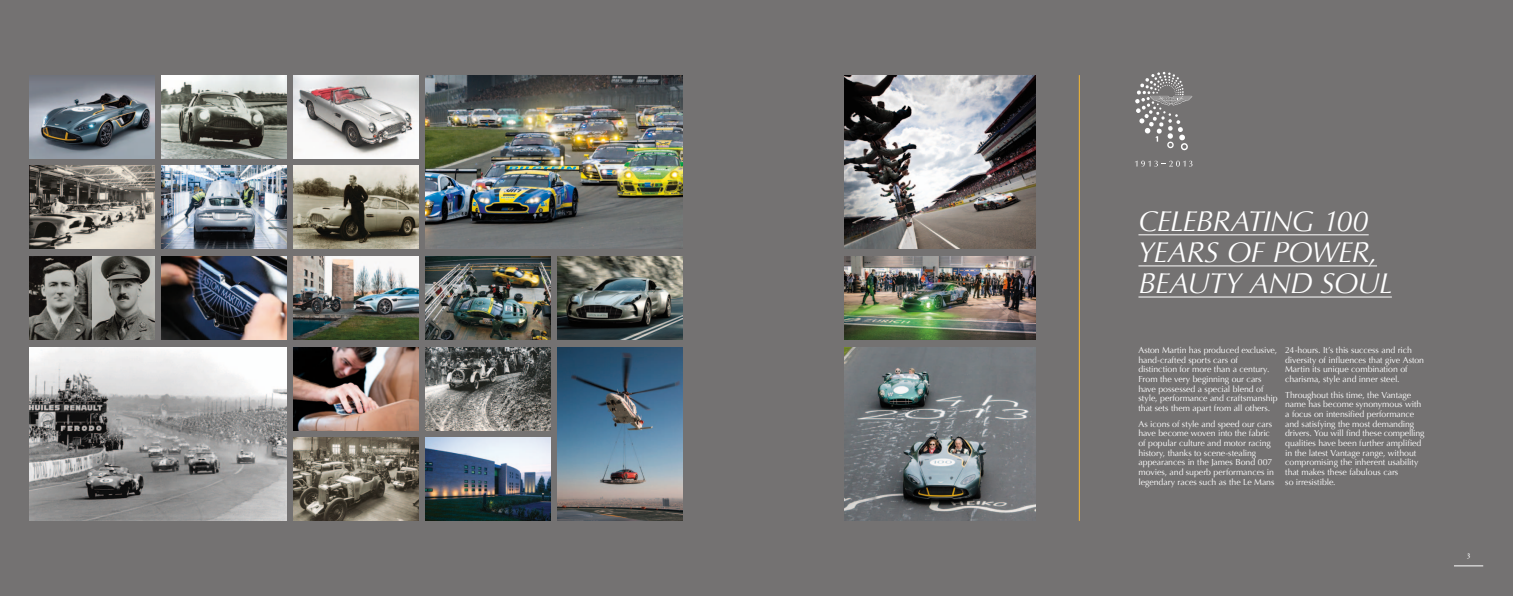
<style>
.page{position:relative;width:1513px;height:596px;background:#fff}
.page>*{position:absolute;margin:0;border:0;box-sizing:border-box;transform-origin:0 0}
.t1{font:italic 28.88px/31.1px "Optima";letter-spacing:-.03em;color:#fff}
.t2{font:8.75px/9.6px "Optima";letter-spacing:-.01em;color:#fff}
.t3{font:7.88px "Hoefler Text";color:#fff}
</style>
<div class="page">
<div style="left:0;top:0;width:1513px;height:595px;background:#747272"></div>
<hr style="left:1079px;top:75px;width:1px;height:445px;background:#fabb32">
<svg style="left:1135px;top:72px;width:57px;height:79px"></svg>
<svg style="left:1135px;top:160px;width:58px;height:6px"></svg>
<img style="left:294px;top:75px;width:124px;height:83px">
<img style="left:162px;top:75px;width:124px;height:83px">
<img style="left:30px;top:77px;width:124px;height:81px">
<img style="left:426px;top:75px;width:256px;height:174px">
<img style="left:845px;top:347px;width:190px;height:173px">
<img style="left:845px;top:256px;width:190px;height:83px">
<img style="left:845px;top:75px;width:190px;height:174px">
<img style="left:294px;top:166px;width:124px;height:83px">
<img style="left:30px;top:166px;width:124px;height:83px">
<img style="left:294px;top:256px;width:124px;height:83px">
<img style="left:162px;top:256px;width:124px;height:83px">
<img style="left:426px;top:347px;width:124px;height:83px">
<img style="left:426px;top:437px;width:124px;height:83px">
<img style="left:558px;top:347px;width:124px;height:173px">
<img style="left:294px;top:347px;width:124px;height:83px">
<img style="left:294px;top:437px;width:124px;height:83px">
<img style="left:30px;top:347px;width:256px;height:173px">
<img style="left:30px;top:256px;width:124px;height:83px">
<img style="left:426px;top:256px;width:124px;height:83px">
<img style="left:558px;top:256px;width:124px;height:83px">
<img style="left:162px;top:166px;width:124px;height:83px">
<hr style="left:1138px;top:234px;width:231px;height:1px;background:#fff">
<hr style="left:1138px;top:265px;width:239px;height:1px;background:#fff">
<hr style="left:1138px;top:296px;width:254px;height:1px;background:#fff">
<svg style="left:1454px;top:565px;width:29px;height:1px"></svg>
<h1 class="t1" style="left:1138px;top:205px;width:255px">CELEBRATING 100<br>YEARS OF POWER,<br>BEAUTY AND SOUL</h1>
<p class="t2" style="left:1138px;top:345px;width:141px">Aston Martin has produced exclusive, hand-crafted sports cars of distinction for more than a century.<br>From the very beginning our cars have possessed a special blend of style, performance and craftsmanship that sets them apart from all others.</p>
<p class="t2" style="left:1138px;top:419px;width:138px">As icons of style and speed our cars have become woven into the fabric of popular culture and motor racing history, thanks to scene-stealing appearances in the James Bond 007 movies, and superb performances in legendary races such as the Le Mans</p>
<p class="t2" style="left:1285px;top:345px;width:140px">24-hours. It’s this success and rich diversity of influences that give Aston Martin its unique combination of charisma, style and inner steel.</p>
<p class="t2" style="left:1285px;top:390px;width:141px">Throughout this time, the Vantage name has become synonymous with a focus on intensified performance and satisfying the most demanding drivers. You will find these compelling qualities have been further amplified in the latest Vantage range, without compromising the inherent usability that makes these fabulous cars<br>so irresistible.</p>
<p class="t3" style="left:1467px;top:549px;width:5px">3</p>
</div>
